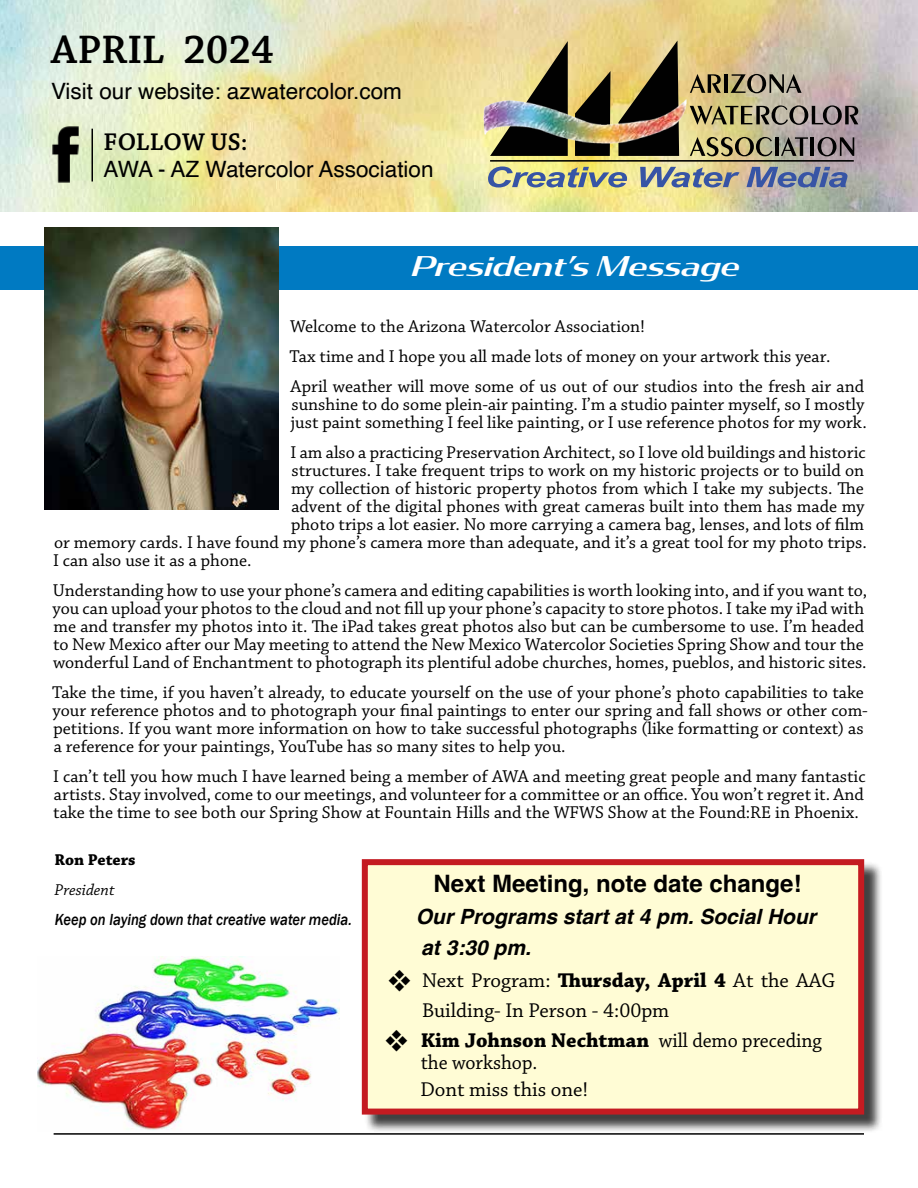
<style>
.page{position:relative;width:918px;height:1188px;background:#fff}
.page>*{position:absolute;margin:0;border:0;box-sizing:border-box;transform-origin:0 0}
.t1{font:600 42px "Chaparral Pro";color:#000}
.t2{font:italic 500 27px "Condor Wide";color:#fff}
.t3{font:600 25.5px "Chaparral Pro";letter-spacing:.005em;color:#000}
.t4{font:700 24px "Helvetica";color:#000}
.t5{font:22.5px "Helvetica";color:#000}
.t6{font:21px/30px "Chaparral Pro";color:#000}
.t7{font:21px/22.5px "Chaparral Pro";color:#000;scale:.95 1}
.t8{font:italic 700 21px/31.5px "Helvetica";color:#000}
.t9{font:18px/18px "Chaparral Pro";color:#000}
.t10{font:italic 500 16.5px "Franklin Gothic";color:#000;scale:.89 1}
.t11{font:700 16.5px "Chaparral Pro";color:#000}
.t12{font:italic 16.5px "Chaparral Pro";color:#000}
.s1{font-weight:700}
</style>
<div class="page">
<div style="left:0;top:246px;width:918px;height:44px;background:#007ac2"></div>
<div style="left:364px;top:861px;width:519px;height:272px;background:#000;opacity:.75"></div>
<div style="left:362px;top:859px;width:502px;height:256px;background:#fffcd5;border:6px solid #c41b21"></div>
<img style="left:0;top:0;width:918px;height:212px">
<hr style="left:92px;top:129px;width:1px;height:52px;background:#000">
<img style="left:50px;top:125px;width:32px;height:59px">
<svg style="left:715px;top:74px;width:6px;height:19px"></svg>
<hr style="left:724px;top:74px;width:4px;height:19px;background:#010101">
<svg style="left:731px;top:74px;width:71px;height:19px"></svg>
<svg style="left:715px;top:105px;width:143px;height:20px;background:#847c6c"></svg>
<svg style="left:715px;top:137px;width:57px;height:19px"></svg>
<hr style="left:775px;top:137px;width:4px;height:19px;background:#010101">
<svg style="left:781px;top:137px;width:27px;height:19px"></svg>
<hr style="left:811px;top:137px;width:3px;height:19px;background:#010101">
<svg style="left:818px;top:137px;width:36px;height:19px"></svg>
<svg style="left:490px;top:41px;width:78px;height:29px;background:#d0be88"></svg>
<svg style="left:618px;top:41px;width:61px;height:29px;background:#bea86c"></svg>
<img style="left:474px;top:70px;width:241px;height:101px">
<svg style="left:488px;top:166px;width:139px;height:22px;background:#aab094"></svg>
<svg style="left:640px;top:167px;width:100px;height:20px;background:#969c9e"></svg>
<svg style="left:746px;top:167px;width:101px;height:20px;background:#7783a6"></svg>
<hr style="left:490px;top:160px;width:364px;height:2px;background:#010101">
<hr style="left:54px;top:1133px;width:810px;height:2px;background:#000">
<img style="left:44px;top:228px;width:234px;height:282px">
<img style="left:38px;top:957px;width:302px;height:174px">
<h1 class="t1" style="left:51px;top:25px;width:224px">APRIL 2024</h1>
<p class="t5" style="left:51px;top:73px;width:353px">Visit our website: azwatercolor.com</p>
<h3 class="t3" style="left:104px;top:127px;width:146px">FOLLOW US:</h3>
<p class="t5" style="left:104px;top:151px;width:332px">AWA - AZ Watercolor Association</p>
<h2 class="t2" style="left:412px;top:248px;width:330px">President’s Message</h2>
<p class="t9" style="left:290px;top:312px;width:576px;line-height:30px">Welcome to the Arizona Watercolor Association!<br>Tax time and I hope you all made lots of money on your artwork this year.<br>April weather will move some of us out of our studios into the fresh air and</p>
<p class="t9" style="left:291px;top:396px;width:577px">sunshine to do some plein-air painting. I’m a studio painter myself, so I mostly just paint something I feel like painting, or I use reference photos for my work.</p>
<p class="t9" style="left:291px;top:444px;width:577px">I am also a practicing Preservation Architect, so I love old buildings and historic</p>
<p class="t9" style="left:291px;top:462px;width:574px">structures. I take frequent trips to work on my historic projects or to build on</p>
<p class="t9" style="left:291px;top:480px;width:574px">my collection of historic property photos from which I take my subjects. The</p>
<p class="t9" style="left:291px;top:498px;width:574px">advent of the digital phones with great cameras built into them has made my</p>
<p class="t9" style="left:291px;top:516px;width:575px">photo trips a lot easier. No more carrying a camera bag, lenses, and lots of film</p>
<p class="t9" style="left:54px;top:534px;width:814px">or memory cards. I have found my phone’s camera more than adequate, and it’s a great tool for my photo trips.</p>
<p class="t9" style="left:53px;top:552px;width:200px">I can also use it as a phone.</p>
<p class="t9" style="left:53px;top:582px;width:816px">Understanding how to use your phone’s camera and editing capabilities is worth looking into, and if you want to, you can upload your photos to the cloud and not fill up your phone’s capacity to store photos. I take my iPad with me and transfer my photos into it. The iPad takes great photos also but can be cumbersome to use. I’m headed to New Mexico after our May meeting to attend the New Mexico Watercolor Societies Spring Show and tour the wonderful Land of Enchantment to photograph its plentiful adobe churches, homes, pueblos, and historic sites.</p>
<p class="t9" style="left:52px;top:684px;width:817px">Take the time, if you haven’t already, to educate yourself on the use of your phone’s photo capabilities to take your reference photos and to photograph your final paintings to enter our spring and fall shows or other com&shy;petitions. If you want more information on how to take successful photographs (like formatting or context) as a reference for your paintings, YouTube has so many sites to help you.</p>
<p class="t9" style="left:53px;top:768px;width:814px;text-align:justify">I can’t tell you how much I have learned being a member of AWA and meeting great people and many fantastic artists. Stay involved, come to our meetings, and volunteer for a committee or an office. You won’t regret it. And take the time to see both our Spring Show at Fountain Hills and the WFWS Show at the Found:RE in Phoenix.</p>
<p class="t11" style="left:55px;top:850px;width:83px">Ron Peters</p>
<p class="t12" style="left:54px;top:881px;width:62px">President</p>
<p class="t10" style="left:55px;top:909px;width:335px">Keep on laying down that creative water media.</p>
<h3 class="t4" style="left:434px;top:869px;width:370px">Next Meeting, note date change!</h3>
<p class="t8" style="left:416px;top:903px;width:402px">Our Programs start at 4 pm. Social Hour at 3:30 pm.</p>
<p class="t6" style="left:422px;top:966px;width:415px">Next Program: <span class="s1">Thursday, April 4</span> At the AAG<br>Building- In Person - 4:00pm</p>
<p class="t7" style="left:421px;top:1029px;width:424px;text-indent:-36px">❖ <span class="s1">Kim Johnson Nechtman</span> will demo preceding the workshop.</p>
<p class="t6" style="left:420px;top:1075px;width:169px">Dont miss this one!</p>
</div>
